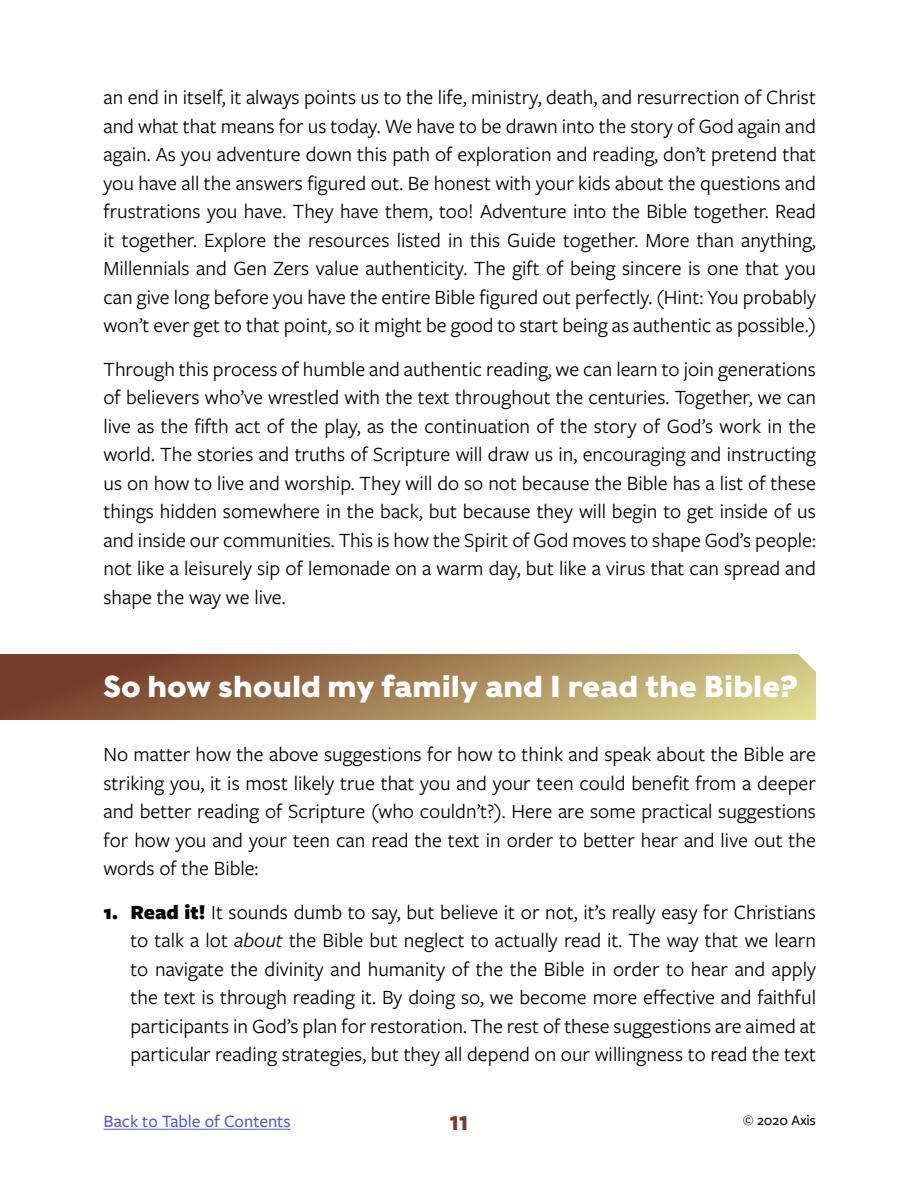
<style>
.page{position:relative;width:918px;height:1188px;background:#fff}
.page>*{position:absolute;margin:0;border:0;box-sizing:border-box;transform-origin:0 0}
.t1{font:700 30px "Caslons Egyptian";color:#fff}
.t2{font:21px/28.5px "Freight Sans Pro";color:#000;text-align:justify}
.t3{font:700 19.5px "Caslons Egyptian";color:#763d29}
.t4{font:500 18px "Freight Sans Pro";color:#4f5cd6}
.t5{font:500 15px "Freight Sans Pro";color:#000}
.s1{font-weight:900}
.s2{font-style:italic}
</style>
<div class="page">
<hr style="left:104px;top:1129px;width:187px;height:1px;background:#4f5cd6">
<svg style="left:0;top:654px;width:816px;height:66px;background:#a38256"></svg>
<p class="t2" style="left:104px;top:82px;width:714px">an end in itself, it always points us to the life, ministry, death, and resurrection of Christ and what that means for us today. We have to be drawn into the story of God again and again. As you adventure down this path of exploration and reading, don’t pretend that you have all the answers figured out. Be honest with your kids about the questions and frustrations you have. They have them, too! Adventure into the Bible together. Read it together. Explore the resources listed in this Guide together. More than anything, Millennials and Gen Zers value authenticity. The gift of being sincere is one that you can give long before you have the entire Bible figured out perfectly. (Hint: You probably won’t ever get to that point, so it might be good to start being as authentic as possible.)</p>
<p class="t2" style="left:104px;top:354px;width:714px">Through this process of humble and authentic reading, we can learn to join generations of believers who’ve wrestled with the text throughout the centuries. Together, we can live as the fifth act of the play, as the continuation of the story of God’s work in the world. The stories and truths of Scripture will draw us in, encouraging and instructing us on how to live and worship. They will do so not because the Bible has a list of these things hidden somewhere in the back, but because they will begin to get inside of us and inside our communities. This is how the Spirit of God moves to shape God’s people: not like a leisurely sip of lemonade on a warm day, but like a virus that can spread and shape the way we live.</p>
<h1 class="t1" style="left:104px;top:667px;width:696px">So how should my family and I read the Bible?</h1>
<p class="t2" style="left:104px;top:739px;width:714px">No matter how the above suggestions for how to think and speak about the Bible are striking you, it is most likely true that you and your teen could benefit from a deeper and better reading of Scripture (who couldn’t?). Here are some practical suggestions for how you and your teen can read the text in order to better hear and live out the words of the Bible:</p>
<p class="t2" style="left:131px;top:897px;width:687px;text-indent:-27px"><span class="s1">1. Read it!</span> It sounds dumb to say, but believe it or not, it’s really easy for Christians to talk a lot <span class="s2">about</span> the Bible but neglect to actually read it. The way that we learn to navigate the divinity and humanity of the the Bible in order to hear and apply the text is through reading it. By doing so, we become more effective and faithful participants in God’s plan for restoration. The rest of these suggestions are aimed at particular reading strategies, but they all depend on our willingness to read the text</p>
<p class="t4" style="left:104px;top:1109px;width:189px">Back to Table of Contents</p>
<p class="t3" style="left:450px;top:1110px;width:20px">11</p>
<p class="t5" style="left:743px;top:1110px;width:75px">© 2020 Axis</p>
</div>
